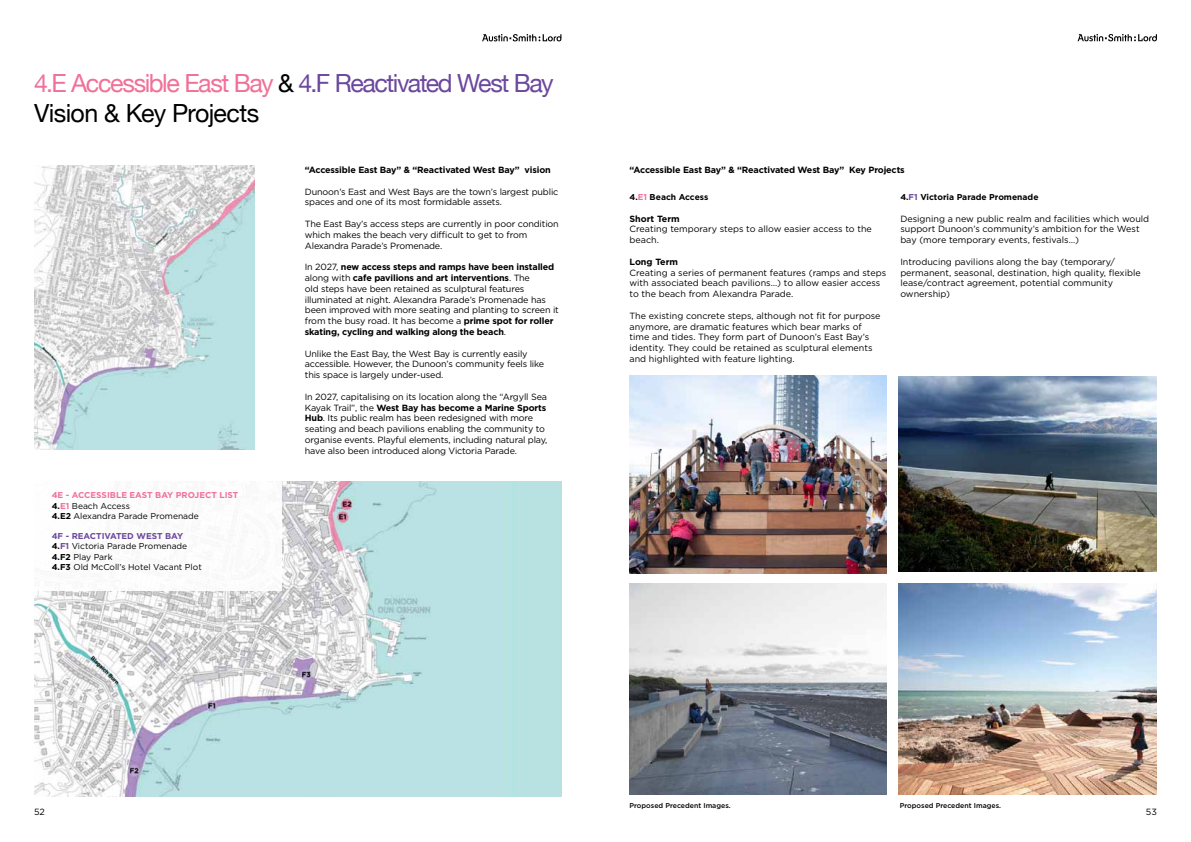
<style>
.page{position:relative;width:1191px;height:842px;background:#fff}
.page>*{position:absolute;margin:0;border:0;box-sizing:border-box;transform-origin:0 0}
.t1{font:25px/30px "Helvetica Neue";letter-spacing:-.055em;color:#6b489d}
.t2{font:9px/10.8px "Gotham";letter-spacing:-.015em;color:#000}
.t3{font:700 9px "Gotham";letter-spacing:-.015em;color:#000}
.t4{font:8.5px/10.2px "Gotham";color:#000}
.t5{font:700 8.5px "Gotham";color:#000}
.t6{font:700 8.5px "Gotham";color:#f17099}
.t7{font:700 8.5px "Gotham";color:#6b489d}
.t8{font:500 7px "Gotham";color:#000}
.s1{color:#f17099}
.s2{color:#000}
.s3{font-weight:700}
.s4{font-weight:700;color:#f17099}
.s5{font-weight:700;color:#6b489d}
.s6{color:#6b489d}
</style>
<div class="page">
<svg style="left:482px;top:34px;width:79px;height:7px"></svg>
<svg style="left:1077px;top:34px;width:80px;height:7px"></svg>
<img style="left:629px;top:375px;width:257px;height:199px">
<img style="left:34px;top:481px;width:480px;height:316px">
<div style="left:28px;top:475px;width:254px;height:116px;background:#fff"></div>
<img style="left:34px;top:166px;width:220px;height:283px">
<img style="left:629px;top:584px;width:257px;height:211px">
<img style="left:899px;top:584px;width:258px;height:211px">
<img style="left:899px;top:376px;width:258px;height:196px">
<div style="left:514px;top:481px;width:47px;height:316px;background:#b7e2e1"></div>
<h1 class="t1" style="left:34px;top:68px;width:521px"><span class="s1">4.E Accessible East Bay</span> <span class="s2">&amp;</span> 4.F Reactivated West Bay<br><span class="s2">Vision &amp; Key Projects</span></h1>
<p class="t3" style="left:305px;top:164px;width:247px">“Accessible East Bay” &amp; “Reactivated West Bay” vision</p>
<p class="t2" style="left:305px;top:186px;width:255px">Dunoon’s East and West Bays are the town’s largest public spaces and one of its most formidable assets.</p>
<p class="t2" style="left:305px;top:218px;width:255px">The East Bay’s access steps are currently in poor condition which makes the beach very difficult to get to from<br>Alexandra Parade’s Promenade.</p>
<p class="t2" style="left:305px;top:261px;width:256px">In 2027, <span class="s3">new access steps and ramps have been installed </span>along with <span class="s3">cafe pavilions and art interventions</span>. The<br>old steps have been retained as sculptural features illuminated at night. Alexandra Parade’s Promenade has been improved with more seating and planting to screen it from the busy road. It has become a <span class="s3">prime spot for roller skating, cycling and walking along the beach</span>.</p>
<p class="t2" style="left:305px;top:348px;width:241px">Unlike the East Bay, the West Bay is currently easily accessible. However, the Dunoon’s community feels like this space is largely under-used.</p>
<p class="t2" style="left:305px;top:391px;width:244px">In 2027, capitalising on its location along the “Argyll Sea Kayak Trail”, the <span class="s3">West Bay has become a Marine Sports Hub</span>. Its public realm has been redesigned with more seating and beach pavilions enabling the community to organise events. Playful elements, including natural play, have also been introduced along Victoria Parade.</p>
<p class="t6" style="left:52px;top:490px;width:33px">4E - Accessible</p>
<p class="t6" style="left:130px;top:490px;width:12px">East</p>
<p class="t6" style="left:155px;top:490px;width:85px">Bay PROJECT LIST</p>
<p class="t4" style="left:52px;top:500px;width:149px"><span class="s3">4.</span><span class="s4">E1</span> Beach Access<br><span class="s3">4.E2</span> Alexandra Parade Promenade</p>
<p class="t7" style="left:52px;top:531px;width:33px">4F - Reactivated</p>
<p class="t7" style="left:136px;top:531px;width:15px">West</p>
<p class="t4" style="left:52px;top:531px;width:151px;text-indent:113px"><span class="s5">Bay<br></span><span class="s3">4.</span><span class="s5">F1</span> Victoria Parade Promenade<br><span class="s3">4.F2</span> Play Park<br><span class="s3">4.F3</span> Old McColl’s Hotel Vacant Plot</p>
<p class="t3" style="left:629px;top:164px;width:277px">“Accessible East Bay” &amp; “Reactivated West Bay” Key Projects</p>
<p class="t5" style="left:629px;top:191px;width:80px">4.<span class="s1">E1</span> Beach Access</p>
<p class="t3" style="left:629px;top:212px;width:52px">Short Term</p>
<p class="t2" style="left:629px;top:224px;width:244px">Creating temporary steps to allow easier access to the beach.</p>
<p class="t3" style="left:629px;top:256px;width:50px">Long Term</p>
<p class="t2" style="left:629px;top:267px;width:258px">Creating a series of permanent features (ramps and steps with associated beach pavilions…) to allow easier access to the beach from Alexandra Parade.</p>
<p class="t2" style="left:629px;top:310px;width:253px">The existing concrete steps, although not fit for purpose anymore, are dramatic features which bear marks of time and tides. They form part of Dunoon’s East Bay’s identity. They could be retained as sculptural elements and highlighted with feature lighting.</p>
<p class="t5" style="left:900px;top:191px;width:140px">4.<span class="s6">F1</span> Victoria Parade Promenade</p>
<p class="t2" style="left:900px;top:213px;width:250px">Designing a new public realm and facilities which would support Dunoon’s community’s ambition for the West bay (more temporary events, festivals…)</p>
<p class="t2" style="left:900px;top:256px;width:242px">Introducing pavilions along the bay (temporary/ permanent, seasonal, destination, high quality, flexible lease/contract agreement, potential community ownership)</p>
<p class="t8" style="left:629px;top:801px;width:103px">Proposed Precedent Images.</p>
<p class="t8" style="left:900px;top:801px;width:103px">Proposed Precedent Images.</p>
<p class="t2" style="left:34px;top:806px;width:12px">52</p>
<p class="t2" style="left:1146px;top:806px;width:12px">53</p>
</div>
